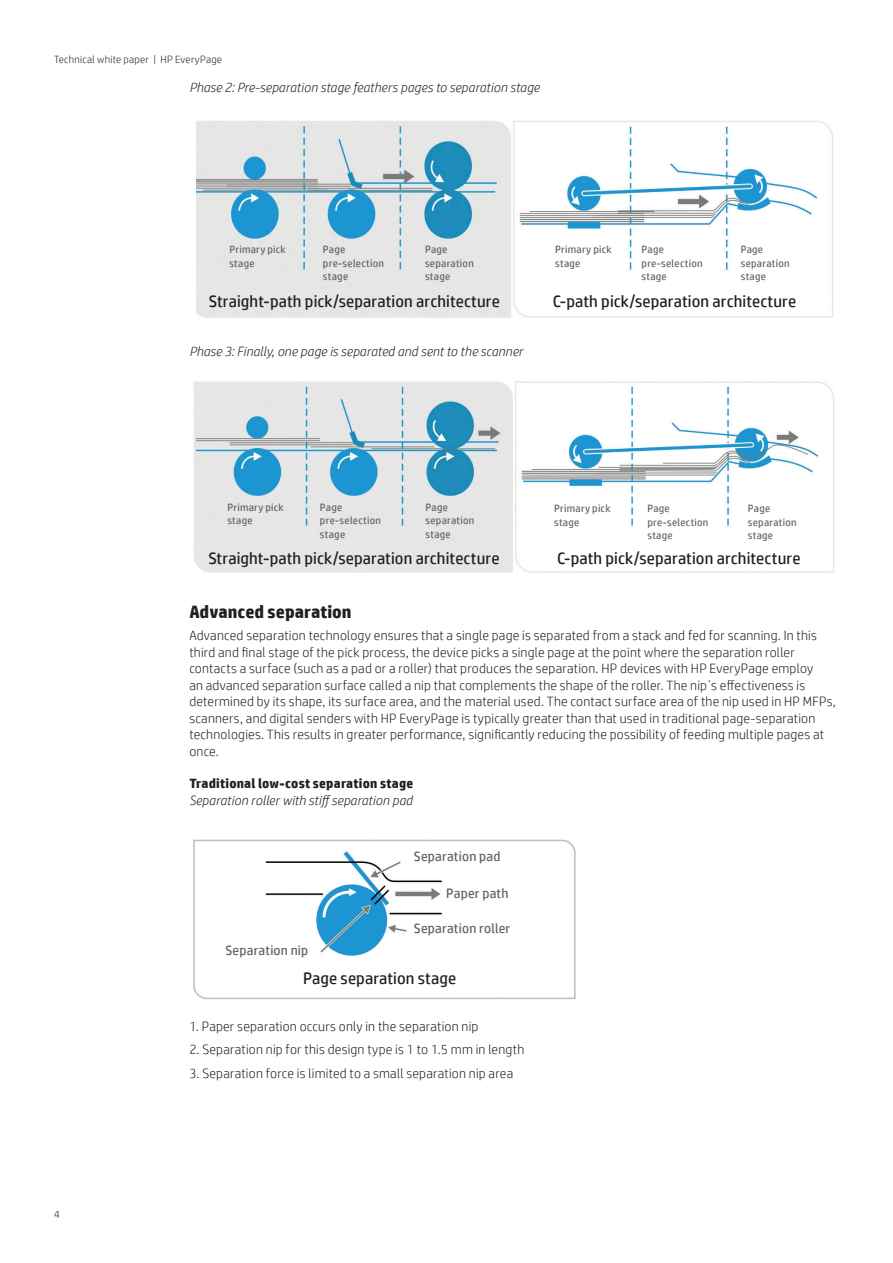
<style>
.page{position:relative;width:893px;height:1263px;background:#fff}
.page>*{position:absolute;margin:0;border:0;box-sizing:border-box;transform-origin:0 0}
.Subhead_12_14_bold{font:700 18px "HP Simplified";color:#231f20}
.Subhead_9_11_bold{font:16.5px "HP Simplified";letter-spacing:.005em;color:#231f20}
.Body{font:300 13.5px/16.5px "HP Simplified";letter-spacing:.015em;color:#231f20}
.Subhead_9_11_italic{font:italic 300 13.5px "HP Simplified";letter-spacing:.005em;color:#231f20}
.Numbered_list_level{font:300 13.5px "HP Simplified";letter-spacing:.015em;color:#231f20}
.Sidebar_header{font:13.5px "HP Simplified";letter-spacing:.015em;color:#5f6368}
.Subhead_9_11_bold-2{font:700 13.5px "HP Simplified";letter-spacing:.015em;color:#231f20}
.Sidebar_header-2{font:10.5px/13.5px "HP Simplified";letter-spacing:.025em;color:#5f6368}
.t1{font:300 10.5px "HP Simplified";letter-spacing:.025em;color:#231f20}
</style>
<div class="page">
<img style="left:193px;top:381px;width:641px;height:192px">
<img style="left:193px;top:839px;width:383px;height:161px">
<img style="left:197px;top:121px;width:636px;height:197px">
<p class="t1" style="left:54px;top:53px;width:170px">Technical white paper | HP EveryPage</p>
<p class="Subhead_9_11_italic" style="left:189px;top:80px;width:352px">Phase 2: Pre-separation stage feathers pages to separation stage</p>
<p class="Sidebar_header-2" style="left:229px;top:243px;width:58px">Primary pick stage</p>
<p class="Sidebar_header-2" style="left:555px;top:243px;width:58px">Primary pick stage</p>
<p class="Sidebar_header-2" style="left:323px;top:243px;width:63px">Page pre-selection stage</p>
<p class="Sidebar_header-2" style="left:642px;top:243px;width:63px">Page pre-selection stage</p>
<p class="Sidebar_header-2" style="left:425px;top:243px;width:50px">Page separation stage</p>
<p class="Sidebar_header-2" style="left:741px;top:243px;width:50px">Page separation stage</p>
<p class="Subhead_9_11_bold" style="left:209px;top:292px;width:293px">Straight-path pick/separation architecture</p>
<p class="Subhead_9_11_bold" style="left:553px;top:292px;width:245px">C-path pick/separation architecture</p>
<p class="Subhead_9_11_italic" style="left:189px;top:344px;width:335px">Phase 3: Finally, one page is separated and sent to the scanner</p>
<p class="Sidebar_header-2" style="left:227px;top:500px;width:58px">Primary pick stage</p>
<p class="Sidebar_header-2" style="left:554px;top:501px;width:58px">Primary pick stage</p>
<p class="Sidebar_header-2" style="left:320px;top:500px;width:63px">Page pre-selection stage</p>
<p class="Sidebar_header-2" style="left:647px;top:501px;width:63px">Page pre-selection stage</p>
<p class="Sidebar_header-2" style="left:426px;top:500px;width:50px">Page separation stage</p>
<p class="Sidebar_header-2" style="left:748px;top:501px;width:50px">Page separation stage</p>
<p class="Subhead_9_11_bold" style="left:208px;top:548px;width:293px">Straight-path pick/separation architecture</p>
<p class="Subhead_9_11_bold" style="left:557px;top:549px;width:245px">C-path pick/separation architecture</p>
<p class="Subhead_12_14_bold" style="left:189px;top:601px;width:164px">Advanced separation</p>
<p class="Body" style="left:189px;top:627px;width:648px">Advanced separation technology ensures that a single page is separated from a stack and fed for scanning. In this third and final stage of the pick process, the device picks a single page at the point where the separation roller contacts a surface (such as a pad or a roller) that produces the separation. HP devices with HP EveryPage employ<br>an advanced separation surface called a nip that complements the shape of the roller. The nip´s effectiveness is determined by its shape, its surface area, and the material used. The contact surface area of the nip used in HP MFPs, scanners, and digital senders with HP EveryPage is typically greater than that used in traditional page-separation technologies. This results in greater performance, significantly reducing the possibility of feeding multiple pages at once.</p>
<p class="Subhead_9_11_bold-2" style="left:189px;top:776px;width:225px">Traditional low-cost separation stage</p>
<p class="Subhead_9_11_italic" style="left:189px;top:793px;width:225px">Separation roller with stiff separation pad</p>
<p class="Sidebar_header" style="left:414px;top:848px;width:88px">Separation pad</p>
<p class="Sidebar_header" style="left:446px;top:885px;width:64px">Paper path</p>
<p class="Sidebar_header" style="left:225px;top:942px;width:84px">Separation nip</p>
<p class="Sidebar_header" style="left:414px;top:921px;width:98px">Separation roller</p>
<p class="Subhead_9_11_bold" style="left:303px;top:969px;width:155px">Page separation stage</p>
<p class="t1" style="left:54px;top:1208px;width:7px">4</p>
<p class="Numbered_list_level" style="left:189px;top:1019px;width:291px">1. Paper separation occurs only in the separation nip</p>
<p class="Numbered_list_level" style="left:189px;top:1042px;width:336px">2. Separation nip for this design type is 1 to 1.5 mm in length</p>
<p class="Numbered_list_level" style="left:189px;top:1065px;width:325px">3. Separation force is limited to a small separation nip area</p>
</div>
